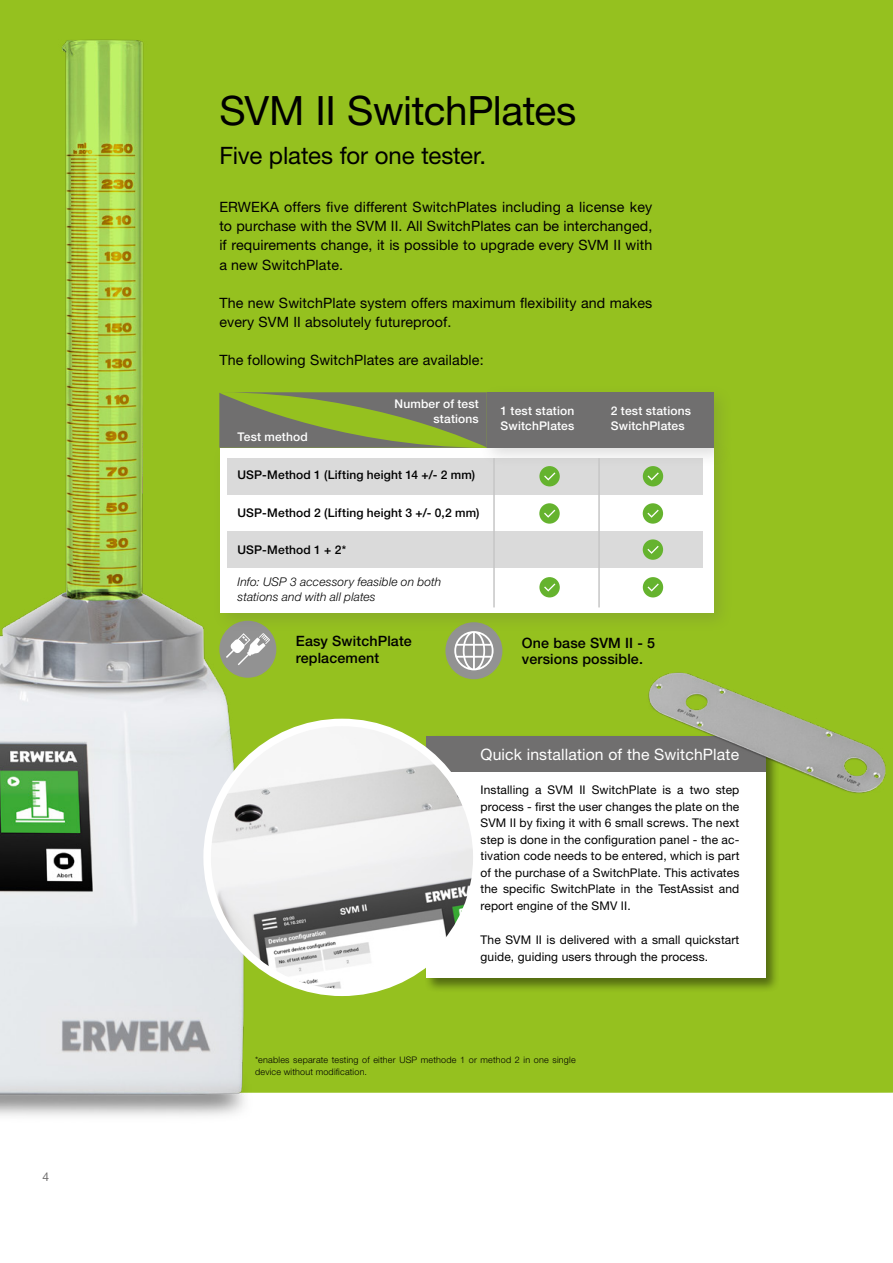
<style>
.page{position:relative;width:893px;height:1263px;background:#fff}
.page>*{position:absolute;margin:0;border:0;box-sizing:border-box;transform-origin:0 0}
.t1{font:40.5px "Helvetica Neue LT Std";letter-spacing:-.01em;color:#000}
.t2{font:24px "Helvetica Neue LT Std";letter-spacing:-.005em;color:#000}
.t3{font:15.75px "Helvetica Neue LT Std";letter-spacing:.01em;color:#fff}
.t4{font:14.25px/19.2px "Helvetica Neue LT Std";letter-spacing:.01em;color:#000;text-align:justify}
.t5{font:500 14.25px/16.5px "Helvetica Neue LT Std";letter-spacing:.01em;color:#000}
.t6{font:12px/16.5px "Helvetica Neue LT Std";letter-spacing:.01em;color:#000;text-align:justify}
.t7{font:500 12px "Helvetica Neue LT Std";letter-spacing:.015em;color:#000}
.t8{font:500 12px/14.4px "Helvetica Neue LT Std";letter-spacing:.015em;color:#fff}
.t9{font:italic 300 12px/15px "Helvetica Neue LT Std";letter-spacing:.015em;color:#000}
.t10{font:12px "Helvetica Neue LT Std";color:#706f6f}
.t11{font:300 9px/12px "Helvetica Neue LT Std";letter-spacing:.025em;color:#000}
</style>
<div class="page">
<div style="left:0;top:0;width:893px;height:1093px;background:#95c11f"></div>
<div style="left:219px;top:621px;width:57px;height:57px;background:#929292;border-radius:50%"></div>
<svg style="left:254px;top:633px;width:16px;height:21px"></svg>
<div style="left:445px;top:622px;width:57px;height:57px;background:#929292;border-radius:50%"></div>
<svg style="left:454px;top:633px;width:40px;height:37px"></svg>
<img style="left:0;top:11px;width:254px;height:1105px">
<div style="left:424px;top:734px;width:356px;height:258px;background:#000;opacity:.45"></div>
<div style="left:426px;top:736px;width:339px;height:242px;background:#fff"></div>
<div style="left:426px;top:736px;width:339px;height:36px;background:#706f6f"></div>
<img style="left:207px;top:722px;width:270px;height:268px">
<div style="left:203px;top:719px;width:278px;height:277px;border:8px solid #fff;border-radius:50%"></div>
<div style="left:212px;top:440px;width:522px;height:193px;background:#575756;opacity:.2"></div>
<div style="left:220px;top:448px;width:493px;height:164px;background:#fff"></div>
<div style="left:227px;top:531px;width:476px;height:37px;background:#dadada"></div>
<div style="left:227px;top:458px;width:476px;height:37px;background:#dadada"></div>
<div style="left:479px;top:384px;width:255px;height:84px;background:#575756;opacity:.2"></div>
<div style="left:487px;top:392px;width:226px;height:56px;background:#706f6f"></div>
<svg style="left:219px;top:392px;width:267px;height:56px;background:#7d8c52"></svg>
<hr style="left:493px;top:458px;width:2px;height:149px;background:#c6c6c6">
<hr style="left:598px;top:458px;width:2px;height:149px;background:#c6c6c6">
<hr style="left:486px;top:392px;width:2px;height:56px;background:#706f6f">
<img style="left:646px;top:660px;width:247px;height:157px">
<div style="left:539px;top:466px;width:21px;height:20px;background:#65b32e;border-radius:50%"></div>
<svg style="left:544px;top:472px;width:11px;height:8px"></svg>
<div style="left:539px;top:503px;width:21px;height:21px;background:#65b32e;border-radius:50%"></div>
<svg style="left:544px;top:510px;width:11px;height:8px"></svg>
<div style="left:539px;top:577px;width:21px;height:20px;background:#65b32e;border-radius:50%"></div>
<svg style="left:544px;top:583px;width:11px;height:8px"></svg>
<div style="left:643px;top:466px;width:20px;height:20px;background:#65b32e;border-radius:50%"></div>
<svg style="left:647px;top:472px;width:12px;height:8px"></svg>
<div style="left:643px;top:503px;width:20px;height:21px;background:#65b32e;border-radius:50%"></div>
<svg style="left:647px;top:510px;width:12px;height:8px"></svg>
<div style="left:643px;top:577px;width:20px;height:20px;background:#65b32e;border-radius:50%"></div>
<svg style="left:647px;top:583px;width:12px;height:8px"></svg>
<div style="left:643px;top:539px;width:20px;height:21px;background:#65b32e;border-radius:50%"></div>
<svg style="left:647px;top:546px;width:12px;height:8px"></svg>
<p class="t10" style="left:43px;top:1169px;width:8px">4</p>
<h1 class="t1" style="left:219px;top:87px;width:359px">SVM II SwitchPlates</h1>
<h2 class="t2" style="left:219px;top:141px;width:268px">Five plates for one tester.</h2>
<p class="t4" style="left:219px;top:197px;width:434px">ERWEKA offers five different SwitchPlates including a license key to purchase with the SVM II. All SwitchPlates can be interchanged, if requirements change, it is possible to upgrade every SVM II with a new SwitchPlate.</p>
<p class="t4" style="left:219px;top:293px;width:434px">The new SwitchPlate system offers maximum flexibility and makes every SVM II absolutely futureproof.</p>
<p class="t4" style="left:219px;top:350px;width:266px">The following SwitchPlates are available:</p>
<p class="t8" style="left:237px;top:430px;width:72px">Test method</p>
<p class="t8" style="left:395px;top:397px;width:86px;text-align:right">Number of test stations</p>
<p class="t7" style="left:237px;top:468px;width:239px">USP-Method 1 (Lifting height 14 +/- 2 mm)</p>
<p class="t7" style="left:237px;top:506px;width:244px">USP-Method 2 (Lifting height 3 +/- 0,2 mm)</p>
<p class="t7" style="left:237px;top:542px;width:110px">USP-Method 1 + 2*</p>
<p class="t9" style="left:238px;top:574px;width:205px">Info: USP 3 accessory feasible on both stations and with all plates</p>
<p class="t8" style="left:501px;top:404px;width:75px">1 test station<br>SwitchPlates</p>
<p class="t8" style="left:611px;top:404px;width:82px">2 test stations<br>SwitchPlates</p>
<p class="t5" style="left:296px;top:633px;width:117px">Easy SwitchPlate replacement</p>
<p class="t5" style="left:522px;top:634px;width:135px">One base SVM II - 5 versions possible.</p>
<h3 class="t3" style="left:481px;top:745px;width:260px">Quick installation of the SwitchPlate</h3>
<p class="t6" style="left:481px;top:782px;width:260px">Installing a SVM II SwitchPlate is a two step process - first the user changes the plate on the SVM II by fixing it with 6 small screws. The next step is done in the configuration panel - the ac&shy;tivation code needs to be entered, which is part of the purchase of a SwitchPlate. This activates the specific SwitchPlate in the TestAssist and report engine of the SMV II.</p>
<p class="t6" style="left:481px;top:932px;width:260px">The SVM II is delivered with a small quickstart guide, guiding users through the process.</p>
<p class="t11" style="left:255px;top:1054px;width:322px">*enables separate testing of either USP methode 1 or method 2 in one single device without modification.</p>
</div>
